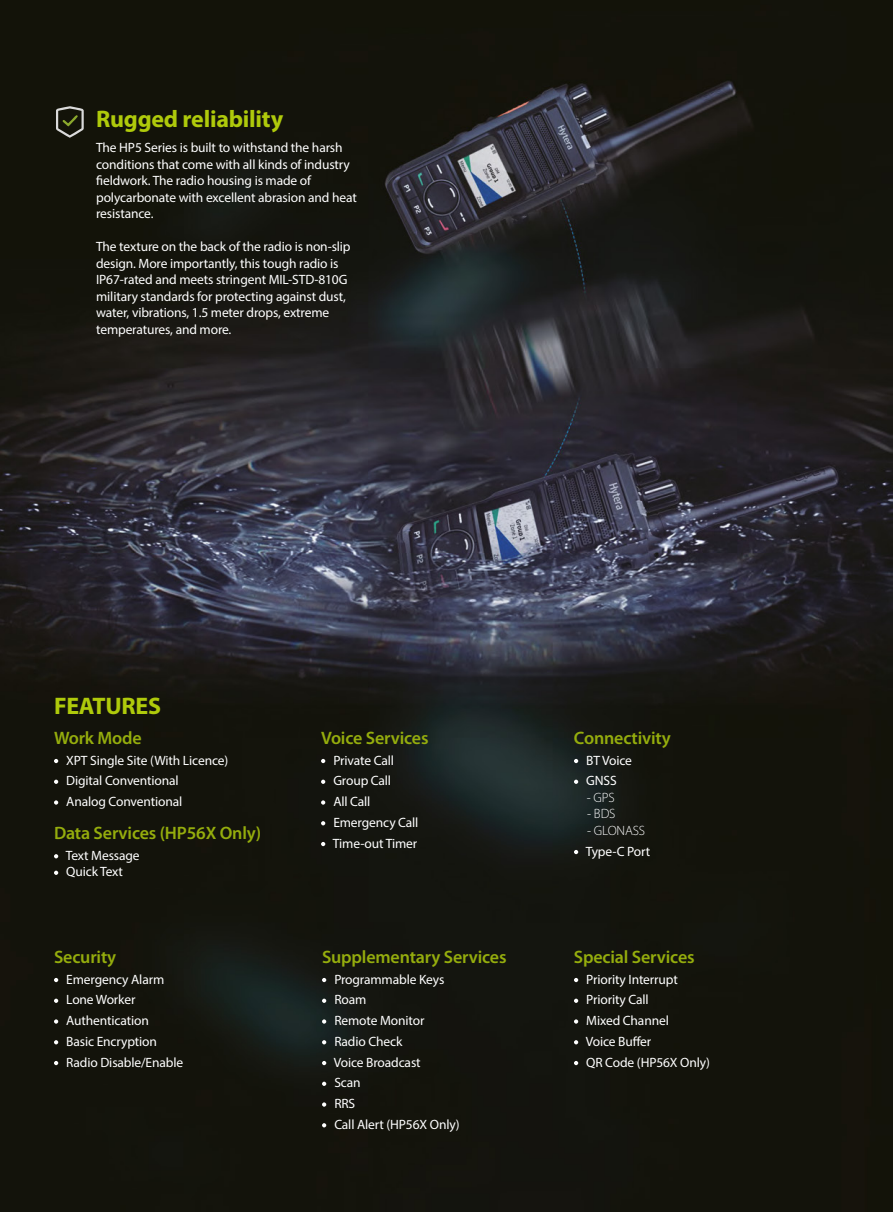
<style>
.page{position:relative;width:893px;height:1212px;background:#fff}
.page>*{position:absolute;margin:0;border:0;box-sizing:border-box;transform-origin:0 0}
.t1{font:700 24px "Myriad Pro";letter-spacing:-.01em;color:#afca0b}
.t2{font:600 18px "Myriad Pro";letter-spacing:-.01em;color:#95ad0d}
.t3{font:13.5px/20.7px "Myriad Pro";letter-spacing:-.01em;color:#fff}
.t4{font:300 13.5px "Myriad Pro";letter-spacing:-.01em;color:#fff}
</style>
<div class="page">
<img style="left:0;top:0;width:893px;height:1212px">
<svg style="left:574px;top:978px;width:4px;height:4px"></svg>
<svg style="left:574px;top:999px;width:4px;height:4px"></svg>
<svg style="left:574px;top:1019px;width:4px;height:5px"></svg>
<svg style="left:574px;top:1040px;width:4px;height:4px"></svg>
<svg style="left:574px;top:1061px;width:4px;height:4px"></svg>
<svg style="left:322px;top:978px;width:4px;height:4px"></svg>
<svg style="left:322px;top:999px;width:4px;height:4px"></svg>
<svg style="left:322px;top:1019px;width:4px;height:5px"></svg>
<svg style="left:322px;top:1040px;width:4px;height:4px"></svg>
<svg style="left:322px;top:1061px;width:4px;height:4px"></svg>
<svg style="left:322px;top:1082px;width:4px;height:4px"></svg>
<svg style="left:322px;top:1102px;width:4px;height:5px"></svg>
<svg style="left:322px;top:1123px;width:4px;height:4px"></svg>
<svg style="left:54px;top:978px;width:4px;height:4px"></svg>
<svg style="left:54px;top:999px;width:4px;height:4px"></svg>
<svg style="left:54px;top:1019px;width:4px;height:5px"></svg>
<svg style="left:54px;top:1040px;width:4px;height:4px"></svg>
<svg style="left:54px;top:1061px;width:4px;height:4px"></svg>
<svg style="left:574px;top:759px;width:4px;height:4px"></svg>
<svg style="left:574px;top:780px;width:4px;height:4px"></svg>
<svg style="left:574px;top:850px;width:4px;height:4px"></svg>
<svg style="left:321px;top:759px;width:4px;height:4px"></svg>
<svg style="left:321px;top:780px;width:4px;height:4px"></svg>
<svg style="left:321px;top:800px;width:4px;height:5px"></svg>
<svg style="left:321px;top:821px;width:4px;height:4px"></svg>
<svg style="left:321px;top:842px;width:4px;height:4px"></svg>
<svg style="left:56px;top:106px;width:28px;height:32px"></svg>
<svg style="left:54px;top:759px;width:4px;height:4px"></svg>
<svg style="left:54px;top:780px;width:4px;height:4px"></svg>
<svg style="left:54px;top:800px;width:4px;height:5px"></svg>
<svg style="left:54px;top:854px;width:4px;height:4px"></svg>
<svg style="left:54px;top:871px;width:4px;height:4px"></svg>
<h1 class="t1" style="left:96px;top:104px;width:189px">Rugged reliability</h1>
<p class="t3" style="left:96px;top:139px;width:262px;line-height:16.5px">The HP5 Series is built to withstand the harsh conditions that come with all kinds of industry fieldwork. The radio housing is made of polycarbonate with excellent abrasion and heat resistance.</p>
<p class="t3" style="left:96px;top:238px;width:256px;line-height:16.5px">The texture on the back of the radio is non-slip design. More importantly, this tough radio is IP67-rated and meets stringent MIL-STD-810G military standards for protecting against dust, water, vibrations, 1.5 meter drops, extreme temperatures, and more.</p>
<h1 class="t1" style="left:54px;top:691px;width:109px">FEATURES</h1>
<h2 class="t2" style="left:54px;top:726px;width:89px">Work Mode</h2>
<p class="t3" style="left:66px;top:749px;width:164px">XPT Single Site (With Licence)<br>Digital Conventional<br>Analog Conventional</p>
<h2 class="t2" style="left:54px;top:822px;width:209px">Data Services (HP56X Only)</h2>
<p class="t3" style="left:66px;top:847px;width:75px;line-height:16.5px">Text Message<br>Quick Text</p>
<h2 class="t2" style="left:54px;top:945px;width:64px">Security</h2>
<p class="t3" style="left:66px;top:968px;width:118px">Emergency Alarm<br>Lone Worker<br>Authentication<br>Basic Encryption<br>Radio Disable/Enable</p>
<h2 class="t2" style="left:321px;top:726px;width:109px">Voice Services</h2>
<p class="t3" style="left:333px;top:749px;width:87px">Private Call<br>Group Call<br>All Call<br>Emergency Call<br>Time-out Timer</p>
<h2 class="t2" style="left:322px;top:945px;width:186px">Supplementary Services</h2>
<p class="t3" style="left:334px;top:968px;width:127px">Programmable Keys<br>Roam<br>Remote Monitor<br>Radio Check<br>Voice Broadcast<br>Scan<br>RRS<br>Call Alert (HP56X Only)</p>
<h2 class="t2" style="left:574px;top:726px;width:98px">Connectivity</h2>
<p class="t3" style="left:586px;top:749px;width:47px">BT Voice<br>GNSS</p>
<p class="t4" style="left:587px;top:789px;width:29px">- GPS</p>
<p class="t4" style="left:587px;top:806px;width:30px">- BDS</p>
<p class="t4" style="left:587px;top:822px;width:59px">- GLONASS</p>
<p class="t3" style="left:586px;top:840px;width:66px">Type-C Port</p>
<h2 class="t2" style="left:574px;top:945px;width:122px">Special Services</h2>
<p class="t3" style="left:586px;top:968px;width:126px">Priority Interrupt<br>Priority Call<br>Mixed Channel<br>Voice Buffer<br>QR Code (HP56X Only)</p>
</div>
